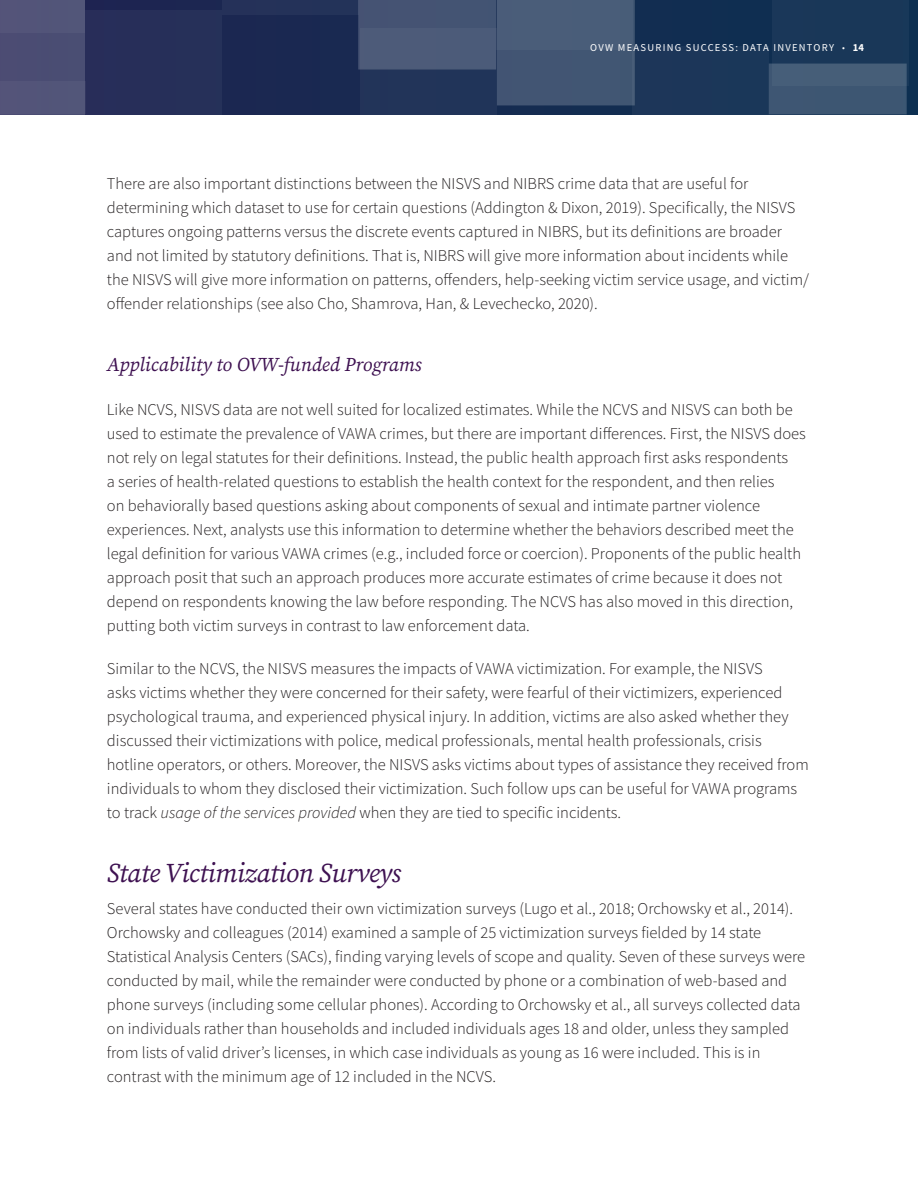
<style>
.page{position:relative;width:918px;height:1188px;background:#fff}
.page>*{position:absolute;margin:0;border:0;box-sizing:border-box;transform-origin:0 0}
.Heading_A{font:italic 27px "Source Serif Pro";letter-spacing:-.02em;color:#3e1151}
.t1{font:italic 19.5px "Source Serif Pro";color:#3e1151}
.t2{font:300 16.5px/24px "Source Sans Pro";color:#231f20}
.t3{font:10.5px "Source Sans Pro";letter-spacing:.12em;color:#fff}
.s1{font-weight:200}
.s2{font-weight:700}
.s3{font-style:italic}
</style>
<div class="page">
<div style="left:0;top:0;width:918px;height:114px;background:#192951"></div>
<div style="left:0;top:0;width:85px;height:114px;background:#4c4e73"></div>
<div style="left:0;top:82px;width:86px;height:32px;background:#525479"></div>
<div style="left:86px;top:10px;width:136px;height:104px;background:#272f59"></div>
<div style="left:222px;top:0;width:136px;height:14px;background:#243259"></div>
<div style="left:361px;top:28px;width:136px;height:86px;background:#223459"></div>
<svg style="left:358px;top:0;width:277px;height:105px"></svg>
<div style="left:496px;top:0;width:136px;height:50px;background:#4a5d79"></div>
<div style="left:632px;top:46px;width:137px;height:68px;background:#1c3659"></div>
<div style="left:773px;top:0;width:136px;height:86px;background:#193758"></div>
<div style="left:769px;top:64px;width:138px;height:50px;background:#3e5673"></div>
<p class="t3" style="left:590px;top:41px;width:275px">OVW MEASURI NG SUCCESS: DATA INVENTORY <span class="s1">•</span> <span class="s2">14</span></p>
<p class="t2" style="left:107px;top:172px;width:704px">There are also important distinctions between the NISVS and NIBRS crime data that are useful for determining which dataset to use for certain questions (Addington &amp; Dixon, 2019). Specifically, the NISVS captures ongoing patterns versus the discrete events captured in NIBRS, but its definitions are broader and not limited by statutory definitions. That is, NIBRS will give more information about incidents while the NISVS will give more information on patterns, offenders, help-seeking victim service usage, and victim/ offender relationships (see also Cho, Shamrova, Han, &amp; Levechecko, 2020).</p>
<p class="t1" style="left:107px;top:351px;width:316px">Applicability to OVW-funded Programs</p>
<p class="t2" style="left:107px;top:398px;width:700px">Like NCVS, NISVS data are not well suited for localized estimates. While the NCVS and NISVS can both be used to estimate the prevalence of VAWA crimes, but there are important differences. First, the NISVS does not rely on legal statutes for their definitions. Instead, the public health approach first asks respondents<br>a series of health-related questions to establish the health context for the respondent, and then relies<br>on behaviorally based questions asking about components of sexual and intimate partner violence experiences. Next, analysts use this information to determine whether the behaviors described meet the legal definition for various VAWA crimes (e.g., included force or coercion). Proponents of the public health approach posit that such an approach produces more accurate estimates of crime because it does not depend on respondents knowing the law before responding. The NCVS has also moved in this direction, putting both victim surveys in contrast to law enforcement data.</p>
<p class="t2" style="left:107px;top:657px;width:703px">Similar to the NCVS, the NISVS measures the impacts of VAWA victimization. For example, the NISVS<br>asks victims whether they were concerned for their safety, were fearful of their victimizers, experienced psychological trauma, and experienced physical injury. In addition, victims are also asked whether they discussed their victimizations with police, medical professionals, mental health professionals, crisis hotline operators, or others. Moreover, the NISVS asks victims about types of assistance they received from individuals to whom they disclosed their victimization. Such follow ups can be useful for VAWA programs to track <span class="s3">usage of the services provided</span> when they are tied to specific incidents.</p>
<p class="Heading_A" style="left:107px;top:855px;width:296px">State Victimization Surveys</p>
<p class="t2" style="left:107px;top:897px;width:700px">Several states have conducted their own victimization surveys (Lugo et al., 2018; Orchowsky et al., 2014).<br>Orchowsky and colleagues (2014) examined a sample of 25 victimization surveys fielded by 14 state Statistical Analysis Centers (SACs), finding varying levels of scope and quality. Seven of these surveys were conducted by mail, while the remainder were conducted by phone or a combination of web-based and phone surveys (including some cellular phones). According to Orchowsky et al., all surveys collected data on individuals rather than households and included individuals ages 18 and older, unless they sampled from lists of valid driver’s licenses, in which case individuals as young as 16 were included. This is in contrast with the minimum age of 12 included in the NCVS.</p>
</div>
